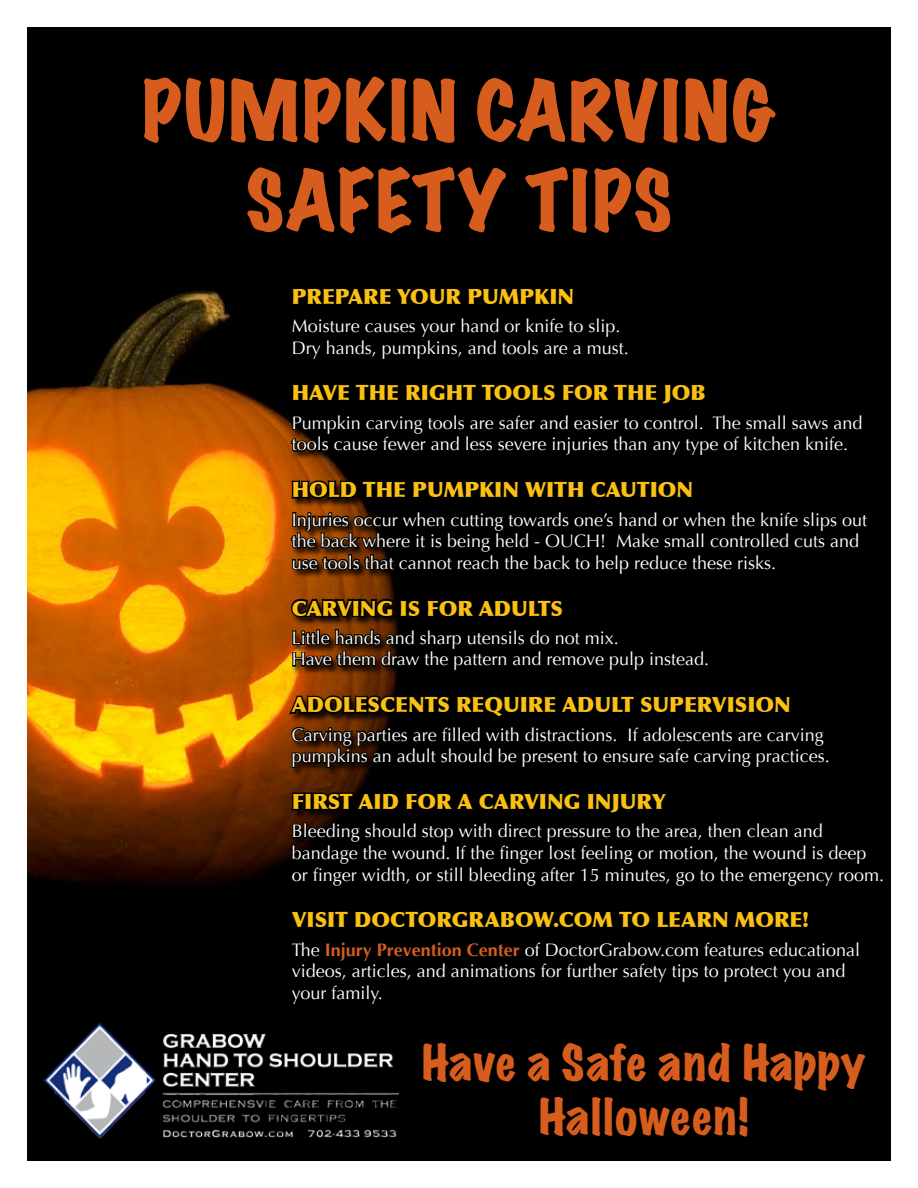
<style>
.page{position:relative;width:918px;height:1188px;background:#fff}
.page>*{position:absolute;margin:0;border:0;box-sizing:border-box;transform-origin:0 0}
.t1{font:expanded 75px/90px "Marker Felt";letter-spacing:.03em;color:#d65d1d;text-align:center}
.t2{font:expanded 45px/54px "Marker Felt";letter-spacing:.015em;color:#d65d1d;text-align:center}
.t3{font:900 21px "Optima";color:#fac012}
.t4{font:18px/21.6px "Optima";color:#fff}
.s1{font-weight:700;color:#d65d1d}
</style>
<div class="page">
<div style="left:28px;top:28px;width:862px;height:1132px;background:#000"></div>
<img style="left:27px;top:128px;width:261px;height:816px">
<div style="left:288px;top:285px;width:606px;height:730px;background:#000"></div>
<svg style="left:289px;top:596px;width:108px;height:24px"></svg>
<svg style="left:291px;top:628px;width:107px;height:53px"></svg>
<svg style="left:286px;top:693px;width:109px;height:77px"></svg>
<svg style="left:290px;top:789px;width:70px;height:68px"></svg>
<svg style="left:141px;top:128px;width:251px;height:448px"></svg>
<img style="left:44px;top:1023px;width:354px;height:115px">
<h1 class="t1" style="left:143px;top:69px;width:634px">PUMPKIN CARVING<br>SAFETY TIPS</h1>
<p class="t3" style="left:292px;top:283px;width:284px">PREPARE YOUR PUMPKIN</p>
<p class="t4" style="left:292px;top:315px;width:339px">Moisture causes your hand or knife to slip.<br>Dry hands, pumpkins, and tools are a must.</p>
<p class="t3" style="left:292px;top:380px;width:415px">HAVE THE RIGHT TOOLS FOR THE JOB</p>
<p class="t4" style="left:292px;top:412px;width:572px">Pumpkin carving tools are safer and easier to control. The small saws and tools cause fewer and less severe injuries than any type of kitchen knife.</p>
<p class="t3" style="left:292px;top:477px;width:403px">HOLD THE PUMPKIN WITH CAUTION</p>
<p class="t4" style="left:292px;top:509px;width:577px">Injuries occur when cutting towards one’s hand or when the knife slips out the back where it is being held - OUCH! Make small controlled cuts and use tools that cannot reach the back to help reduce these risks.</p>
<p class="t3" style="left:292px;top:595px;width:273px">CARVING IS FOR ADULTS</p>
<p class="t4" style="left:292px;top:627px;width:419px">Little hands and sharp utensils do not mix.<br>Have them draw the pattern and remove pulp instead.</p>
<p class="t3" style="left:292px;top:692px;width:501px">ADOLESCENTS REQUIRE ADULT SUPERVISION</p>
<p class="t4" style="left:292px;top:724px;width:540px">Carving parties are filled with distractions. If adolescents are carving pumpkins an adult should be present to ensure safe carving practices.</p>
<p class="t3" style="left:292px;top:789px;width:376px">FIRST AID FOR A CARVING INJURY</p>
<p class="t4" style="left:292px;top:821px;width:594px">Bleeding should stop with direct pressure to the area, then clean and bandage the wound. If the finger lost feeling or motion, the wound is deep or finger width, or still bleeding after 15 minutes, go to the emergency room.</p>
<p class="t3" style="left:292px;top:907px;width:519px">VISIT DOCTORGRABOW.COM TO LEARN MORE!</p>
<p class="t4" style="left:292px;top:939px;width:570px">The <span class="s1">Injury Prevention Center</span> of DoctorGrabow.com features educational videos, articles, and animations for further safety tips to protect you and your family.</p>
<h2 class="t2" style="left:422px;top:1038px;width:445px">Have a Safe and Happy<br>Halloween!</h2>
</div>
